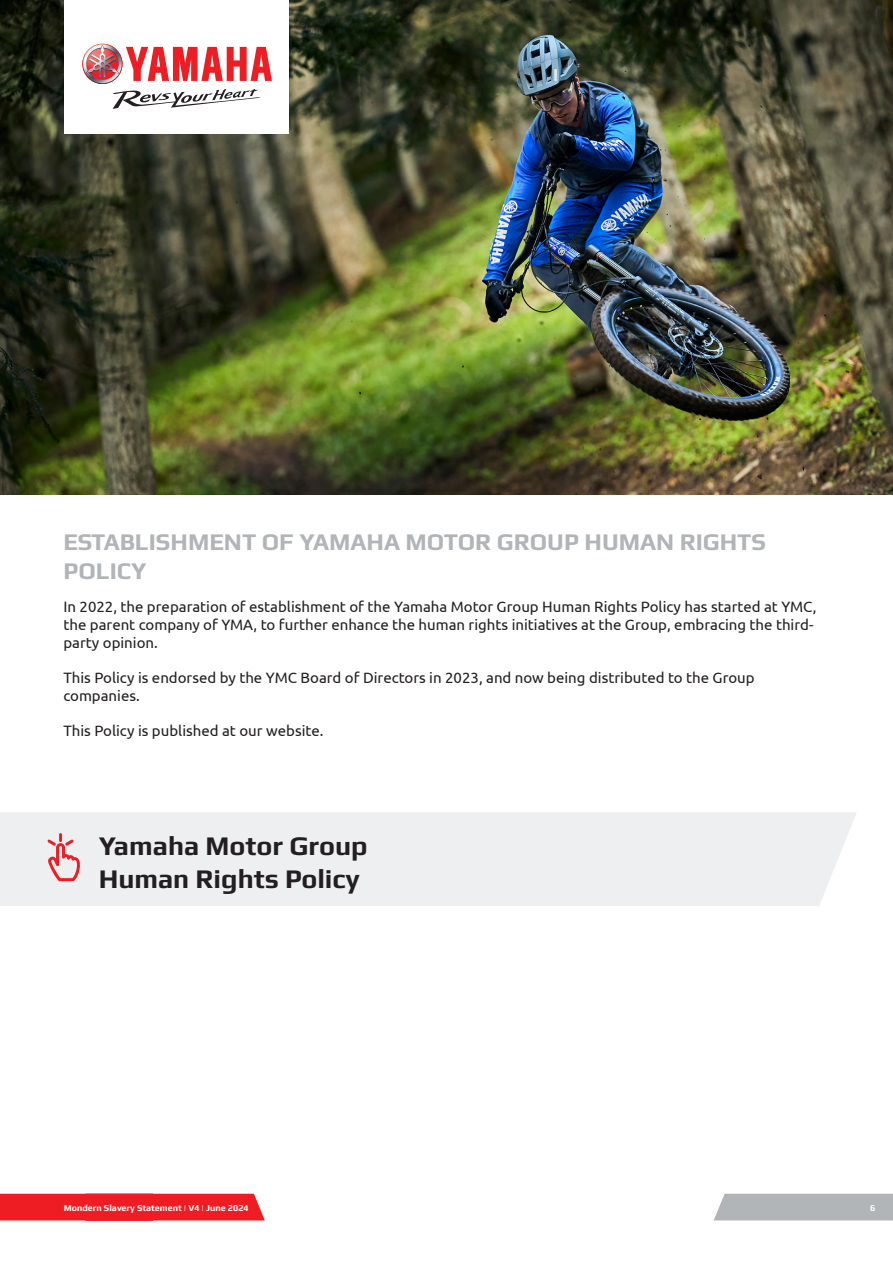
<style>
.page{position:relative;width:893px;height:1263px;background:#fff}
.page>*{position:absolute;margin:0;border:0;box-sizing:border-box;transform-origin:0 0}
.LINK_Lrg_-_CTA{font:700 27px/32.4px "Play";color:#231f20}
.Heading_2{font:700 24px/28.8px "Play";color:#b1b5b7}
.Body_10pt_Reg{font:15px/18px "Ubuntu";color:#231f20}
.t1{font:700 9px "Play";color:#fff}
</style>
<div class="page">
<img style="left:0;top:0;width:893px;height:494px">
<div style="left:714px;top:1194px;width:179px;height:26px;background:#b1b5b7"></div>
<div style="left:0;top:1194px;width:265px;height:26px;background:#ee1d23"></div>
<div style="left:0;top:812px;width:856px;height:94px;background:#edeff0"></div>
<svg style="left:47px;top:833px;width:33px;height:48px;background:#edb5b8"></svg>
<div style="left:64px;top:0;width:224px;height:134px;background:#fff"></div>
<img style="left:82px;top:44px;width:28px;height:20px">
<svg style="left:83px;top:45px;width:189px;height:64px"></svg>
<p class="Heading_2" style="left:63px;top:527px;width:704px">ESTABLISHMENT OF YAMAHA MOTOR GROUP HUMAN RIGHTS<br>POLICY</p>
<p class="Body_10pt_Reg" style="left:63px;top:597px;width:755px">In 2022, the preparation of establishment of the Yamaha Motor Group Human Rights Policy has started at YMC, the parent company of YMA, to further enhance the human rights initiatives at the Group, embracing the third&shy;party opinion.</p>
<p class="Body_10pt_Reg" style="left:63px;top:668px;width:693px">This Policy is endorsed by the YMC Board of Directors in 2023, and now being distributed to the Group companies.</p>
<p class="Body_10pt_Reg" style="left:63px;top:721px;width:262px">This Policy is published at our website.</p>
<p class="LINK_Lrg_-_CTA" style="left:99px;top:829px;width:270px">Yamaha Motor Group<br>Human Rights Policy</p>
<p class="t1" style="left:64px;top:1203px;width:186px">Mondern Slavery Statement | V4 | June 2024</p>
<p class="t1" style="left:870px;top:1203px;width:7px">6</p>
</div>
